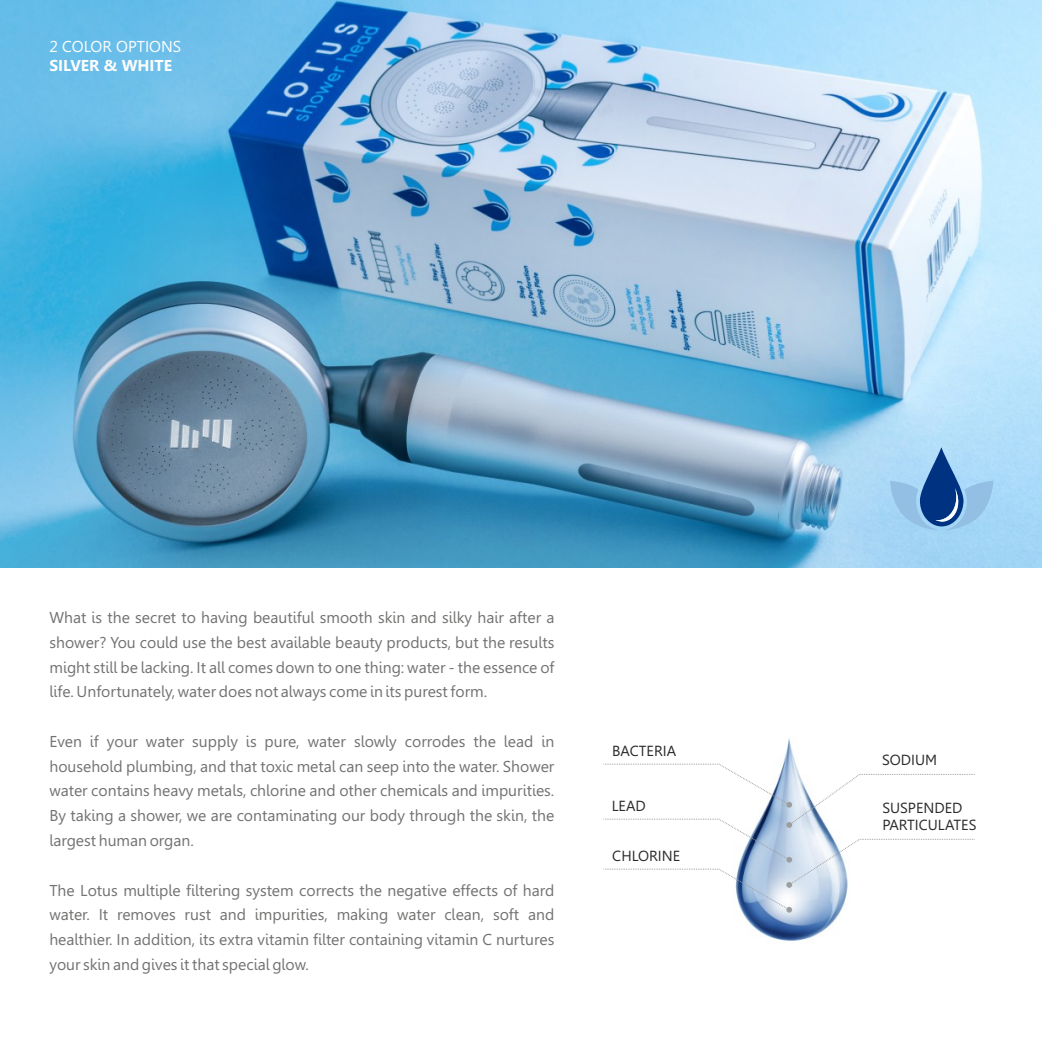
<style>
.page{position:relative;width:1042px;height:1042px;background:#fff}
.page>*{position:absolute;margin:0;border:0;box-sizing:border-box;transform-origin:0 0}
.t1{font:15.75px/24.8px "Leelawadee";color:#727271;text-align:justify}
.t2{font:15.75px "Leelawadee";color:#fefefe}
.t3{font:700 15.75px "Leelawadee";color:#fefefe}
.t4{font:14.7px/17.5px "Leelawadee";color:#2b2a29}
</style>
<div class="page">
<img style="left:0;top:0;width:1042px;height:567px">
<img style="left:742px;top:738px;width:98px;height:203px">
<svg style="left:603px;top:763px;width:372px;height:149px"></svg>
<svg style="left:890px;top:447px;width:103px;height:83px;background:#7eacd7"></svg>
<p class="t2" style="left:49px;top:37px;width:133px">2 COLOR OPTIONS</p>
<p class="t3" style="left:49px;top:56px;width:124px">SILVER &amp; WHITE</p>
<p class="t1" style="left:49px;top:605px;width:506px">What is the secret to having beautiful smooth skin and silky hair after a shower? You could use the best available beauty products, but the results might still be lacking. It all comes down to one thing: water - the essence of life. Unfortunately, water does not always come in its purest form.</p>
<p class="t1" style="left:49px;top:729px;width:506px">Even if your water supply is pure, water slowly corrodes the lead in household plumbing, and that toxic metal can seep into the water. Shower water contains heavy metals, chlorine and other chemicals and impurities.<br>By taking a shower, we are contaminating our body through the skin, the largest human organ.</p>
<p class="t1" style="left:49px;top:877px;width:506px">The Lotus multiple filtering system corrects the negative effects of hard water. It removes rust and impurities, making water clean, soft and healthier. In addition, its extra vitamin filter containing vitamin C nurtures your skin and gives it that special glow.</p>
<p class="t4" style="left:612px;top:741px;width:65px">BACTERIA</p>
<p class="t4" style="left:612px;top:796px;width:35px">LEAD</p>
<p class="t4" style="left:612px;top:846px;width:69px">CHLORINE</p>
<p class="t4" style="left:882px;top:751px;width:56px">SODIUM</p>
<p class="t4" style="left:882px;top:799px;width:96px">SUSPENDED<br>PARTICULATES</p>
</div>
